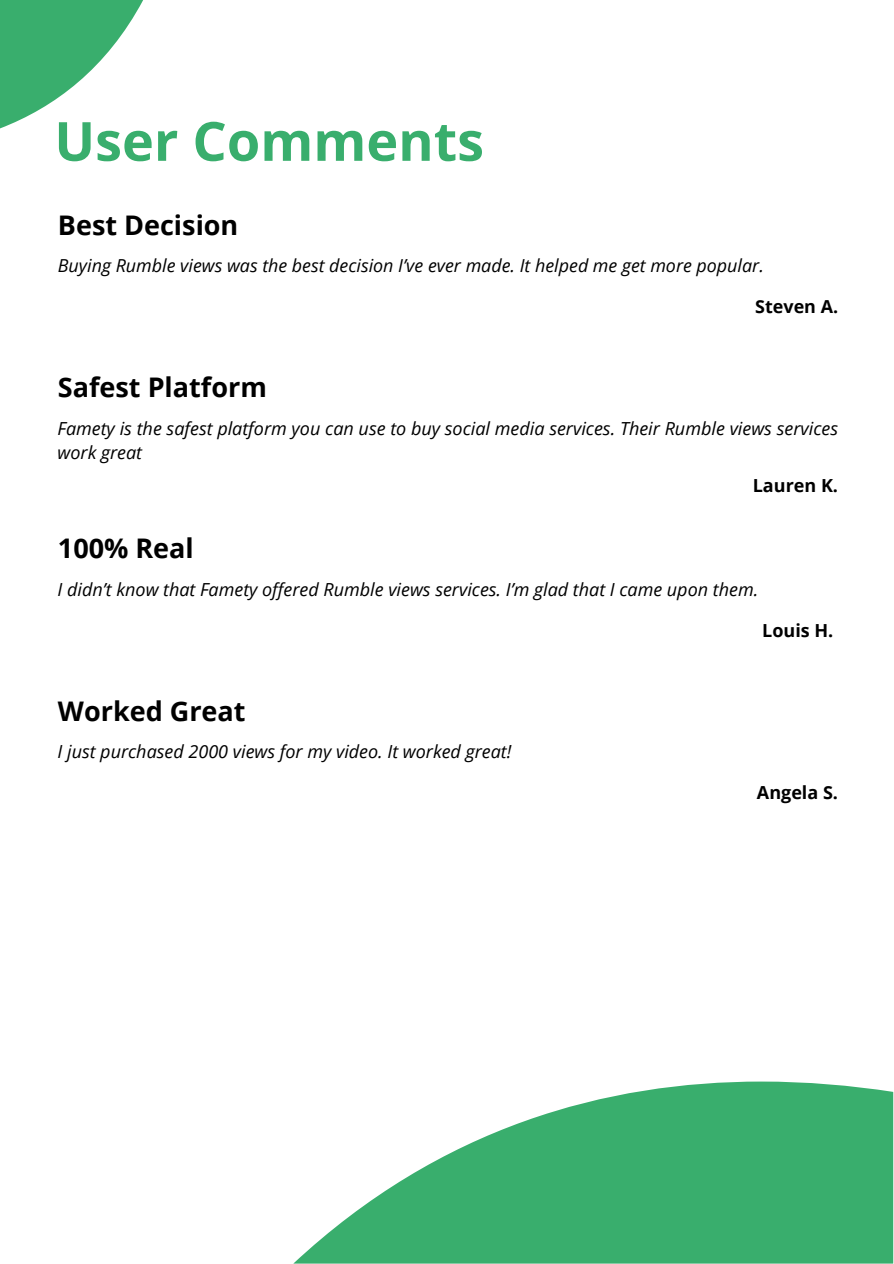
<style>
.page{position:relative;width:894px;height:1264px;background:#fff}
.page>*{position:absolute;margin:0;border:0;box-sizing:border-box;transform-origin:0 0}
.t1{font:700 54px "Open Sans";color:#39ae6d}
.t2{font:700 27px "Open Sans";color:#000}
.t3{font:italic 18px/24.8px "Open Sans";color:#000}
.t4{font:700 18px "Open Sans";color:#000}
.t5{font:italic 17.85px "Open Sans";color:#000}
.t6{font:700 17.85px "Open Sans";color:#000}
</style>
<div class="page">
<svg style="left:294px;top:1081px;width:599px;height:182px;fill:#39ae6d"></svg>
<svg style="left:0;top:0;width:143px;height:128px"></svg>
<h1 class="t1" style="left:54px;top:103px;width:431px">User Comments</h1>
<h2 class="t2" style="left:58px;top:206px;width:182px">Best Decision</h2>
<p class="t5" style="left:58px;top:253px;width:707px">Buying Rumble views was the best decision I’ve ever made. It helped me get more popular.</p>
<p class="t6" style="left:755px;top:294px;width:84px">Steven A.</p>
<h2 class="t2" style="left:58px;top:368px;width:210px">Safest Platform</h2>
<p class="t3" style="left:58px;top:415px;width:781px">Famety is the safest platform you can use to buy social media services. Their Rumble views services work great</p>
<p class="t4" style="left:752px;top:472px;width:87px">Lauren K.</p>
<h2 class="t2" style="left:58px;top:529px;width:137px">100% Real</h2>
<p class="t3" style="left:58px;top:577px;width:702px">I didn’t know that Famety offered Rumble views services. I’m glad that I came upon them.</p>
<h2 class="t2" style="left:58px;top:691px;width:189px">Worked Great</h2>
<p class="t3" style="left:58px;top:739px;width:455px">I just purchased 2000 views for my video. It worked great!</p>
<p class="t4" style="left:762px;top:617px;width:73px">Louis H.</p>
<p class="t4" style="left:756px;top:779px;width:83px">Angela S.</p>
</div>
